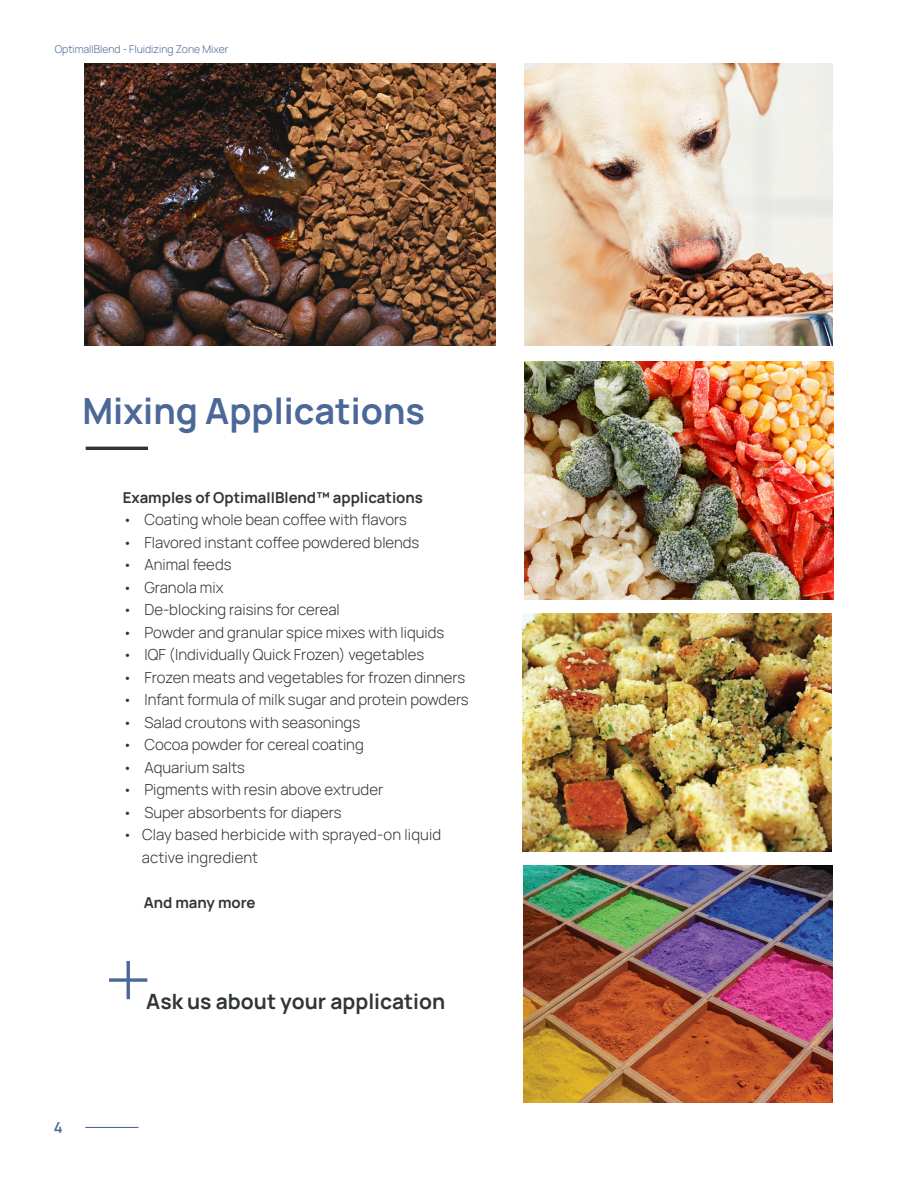
<style>
.page{position:relative;width:918px;height:1188px;background:#fff}
.page>*{position:absolute;margin:0;border:0;box-sizing:border-box;transform-origin:0 0}
.Ü1_-_Hauptüberschrift{font:700 36px "Manrope";color:#4c6898}
.Ü2_-_Zwischenüberschrift{font:700 21px "Manrope";color:#313538}
.Fließtext{font:300 15px "Manrope";color:#313538}
.Fließtext-2{font:700 15px "Manrope";color:#313538}
.Ü3_-_Unterüberschrift{font:700 15px "Manrope";letter-spacing:-.005em;color:#313538}
.t1{font:600 15px "Manrope";color:#4c6898}
.Bildunterschrift{font:300 10.5px "Manrope";color:#4c6898}
</style>
<div class="page">
<hr style="left:86px;top:447px;width:62px;height:3px;background:#313538">
<img style="left:85px;top:64px;width:411px;height:281px">
<img style="left:525px;top:64px;width:308px;height:281px">
<img style="left:525px;top:362px;width:308px;height:238px">
<img style="left:523px;top:865px;width:310px;height:238px">
<img style="left:523px;top:613px;width:308px;height:238px">
<svg style="left:109px;top:978px;width:38px;height:4px"></svg>
<hr style="left:127px;top:961px;width:3px;height:38px;background:#4c6898">
<hr style="left:85px;top:1127px;width:53px;height:1px;background:#4c6898">
<p class="Bildunterschrift" style="left:55px;top:42px;width:175px">OptimaIIBlend - Fluidizing Zone Mixer</p>
<p class="Ü1_-_Hauptüberschrift" style="left:82px;top:385px;width:344px">Mixing Applications</p>
<p class="Fließtext-2" style="left:123px;top:487px;width:302px">Examples of OptimaIIBlend™ applications</p>
<p class="Fließtext" style="left:123px;top:509px;width:286px">• Coating whole bean coffee with flavors</p>
<p class="Fließtext" style="left:123px;top:531px;width:298px">• Flavored instant coffee powdered blends</p>
<p class="Fließtext" style="left:123px;top:554px;width:110px">• Animal feeds</p>
<p class="Fließtext" style="left:123px;top:576px;width:102px">• Granola mix</p>
<p class="Fließtext" style="left:123px;top:599px;width:219px">• De-blocking raisins for cereal</p>
<p class="Fließtext" style="left:123px;top:621px;width:323px">• Powder and granular spice mixes with liquids</p>
<p class="Fließtext" style="left:123px;top:644px;width:303px">• IQF (Individually Quick Frozen) vegetables</p>
<p class="Fließtext" style="left:123px;top:666px;width:344px">• Frozen meats and vegetables for frozen dinners</p>
<p class="Fließtext" style="left:123px;top:689px;width:347px">• Infant formula of milk sugar and protein powders</p>
<p class="Fließtext" style="left:123px;top:711px;width:239px">• Salad croutons with seasonings</p>
<p class="Fließtext" style="left:123px;top:734px;width:242px">• Cocoa powder for cereal coating</p>
<p class="Fließtext" style="left:123px;top:756px;width:124px">• Aquarium salts</p>
<p class="Fließtext" style="left:123px;top:779px;width:262px">• Pigments with resin above extruder</p>
<p class="Fließtext" style="left:123px;top:801px;width:220px">• Super absorbents for diapers</p>
<p class="Fließtext" style="left:123px;top:824px;width:320px">• Clay based herbicide with sprayed-on liquid</p>
<p class="Fließtext" style="left:142px;top:846px;width:118px">active ingredient</p>
<p class="Ü3_-_Unterüberschrift" style="left:144px;top:892px;width:113px">And many more</p>
<p class="t1" style="left:54px;top:1115px;width:11px">4</p>
<p class="Ü2_-_Zwischenüberschrift" style="left:146px;top:986px;width:300px">Ask us about your application</p>
</div>
